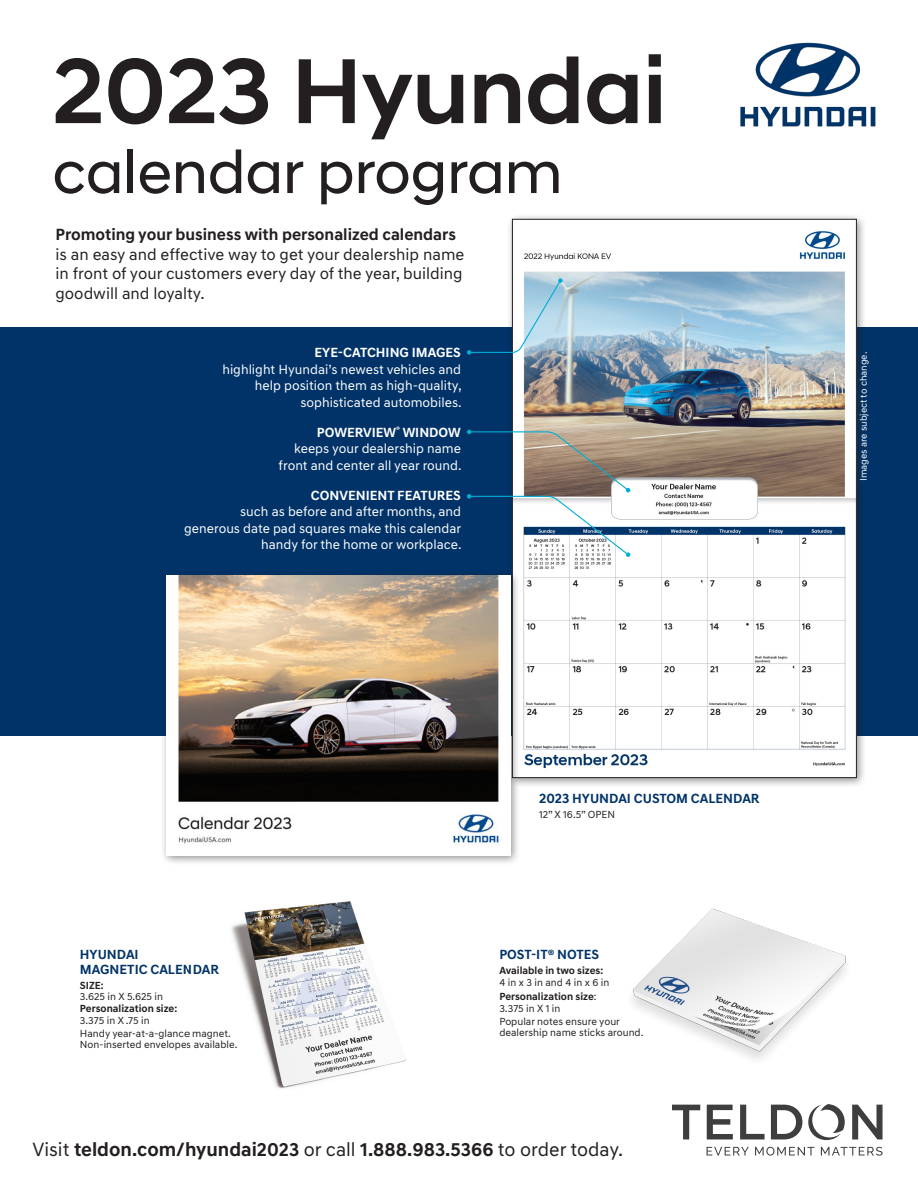
<style>
.page{position:relative;width:918px;height:1188px;background:#fff}
.page>*{position:absolute;margin:0;border:0;box-sizing:border-box;transform-origin:0 0}
.t1{font:500 93.9px "Hyundai Sans Head";color:#231f20}
.t2{font:61.35px "Hyundai Sans Head";color:#231f20}
.t3{font:700 19.5px "Hyundai Sans Text";color:#231f20}
.t4{font:16.5px/19.5px "Hyundai Sans Text";color:#231f20}
.t5{font:13.5px/16.5px "Hyundai Sans Text";color:#fff;text-align:right}
.t6{font:700 13.5px "Hyundai Sans Text";color:#013368}
.t7{font:700 13.5px "Hyundai Sans Text";color:#fff}
.t8{font:10.5px "Hyundai Sans Text";color:#231f20}
.t9{font:700 10.5px "Hyundai Sans Text";color:#231f20}
.t10{font:9.75px "Hyundai Sans Text";color:#fff}
.s1{font-weight:700}
.s2{font-weight:400}
</style>
<div class="page">
<div style="left:0;top:327px;width:918px;height:408px;background:#013368"></div>
<img style="left:740px;top:42px;width:136px;height:85px">
<div style="left:506px;top:213px;width:361px;height:575px;background:#231f20;opacity:.5"></div>
<img style="left:514px;top:221px;width:341px;height:555px">
<div style="left:160px;top:569px;width:361px;height:296px;background:#231f20;opacity:.5"></div>
<img style="left:166px;top:576px;width:344px;height:279px">
<svg style="left:467px;top:430px;width:163px;height:127px"></svg>
<svg style="left:467px;top:278px;width:96px;height:77px"></svg>
<img style="left:231px;top:901px;width:175px;height:188px">
<img style="left:632px;top:908px;width:214px;height:151px">
<svg style="left:672px;top:1105px;width:28px;height:34px"></svg>
<svg style="left:707px;top:1105px;width:26px;height:34px"></svg>
<svg style="left:740px;top:1105px;width:25px;height:34px"></svg>
<svg style="left:771px;top:1105px;width:31px;height:34px"></svg>
<svg style="left:852px;top:1105px;width:31px;height:34px"></svg>
<svg style="left:808px;top:1104px;width:37px;height:36px"></svg>
<svg style="left:707px;top:1147px;width:176px;height:9px"></svg>
<p class="t1" style="left:52px;top:35px;width:616px">2023 Hyundai</p>
<p class="t2" style="left:52px;top:136px;width:512px">calendar program</p>
<p class="t4" style="left:56px;top:225px;width:410px"><span class="s1">Promoting your business with personalized calendars </span>is an easy and effective way to get your dealership name in front of your customers every day of the year, building goodwill and loyalty.</p>
<p class="t7" style="left:315px;top:344px;width:148px">EYE-CATCHING IMAGES</p>
<p class="t5" style="left:222px;top:361px;width:240px">highlight Hyundai’s newest vehicles and</p>
<p class="t5" style="left:255px;top:377px;width:208px">help position them as high-quality,</p>
<p class="t5" style="left:300px;top:394px;width:163px">sophisticated automobiles.</p>
<p class="t7" style="left:317px;top:424px;width:146px">POWERVIEW<sup>®</sup> WINDOW</p>
<p class="t5" style="left:294px;top:440px;width:168px">keeps your dealership name</p>
<p class="t5" style="left:279px;top:457px;width:185px">front and center all year round.</p>
<p class="t7" style="left:311px;top:487px;width:151px">CONVENIENT FEATURES</p>
<p class="t5" style="left:240px;top:503px;width:222px">such as before and after months, and</p>
<p class="t5" style="left:184px;top:520px;width:279px">generous date pad squares make this calendar handy for the home or workplace.</p>
<p class="t6" style="left:80px;top:946px;width:60px">HYUNDAI</p>
<p class="t6" style="left:80px;top:961px;width:141px">MAGNETIC CALENDAR</p>
<p class="t9" style="left:80px;top:979px;width:25px">SIZE:</p>
<p class="t8" style="left:80px;top:990px;width:85px">3.625 in X 5.625 in</p>
<p class="t9" style="left:80px;top:1002px;width:99px">Personalization size:</p>
<p class="t8" style="left:80px;top:1014px;width:71px">3.375 in X .75 in</p>
<p class="t8" style="left:80px;top:1027px;width:152px">Handy year-at-a-glance magnet.</p>
<p class="t8" style="left:80px;top:1038px;width:159px">Non-inserted envelopes available.</p>
<p class="t6" style="left:539px;top:790px;width:222px">2023 HYUNDAI CUSTOM CALENDAR</p>
<p class="t8" style="left:539px;top:808px;width:78px">12” X 16.5” OPEN</p>
<p class="t6" style="left:499px;top:946px;width:101px">POST-IT® NOTES</p>
<p class="t9" style="left:499px;top:964px;width:105px">Available in two sizes:</p>
<p class="t8" style="left:499px;top:976px;width:112px">4 in x 3 in and 4 in x 6 in</p>
<p class="t9" style="left:499px;top:990px;width:99px">Personalization size<span class="s2">:</span></p>
<p class="t8" style="left:499px;top:1002px;width:63px">3.375 in X 1 in</p>
<p class="t8" style="left:499px;top:1015px;width:122px">Popular notes ensure your</p>
<p class="t8" style="left:499px;top:1026px;width:146px">dealership name sticks around.</p>
<p class="t3" style="left:32px;top:1137px;width:592px"><span class="s2">Visit</span> teldon.com/hyundai2023 <span class="s2">or call</span> 1.888.983.5366 <span class="s2">to order today.</span></p>
<p class="t10" style="left:858px;top:481px;width:131px;rotate:-90deg">Images are subject to change.</p>
</div>
